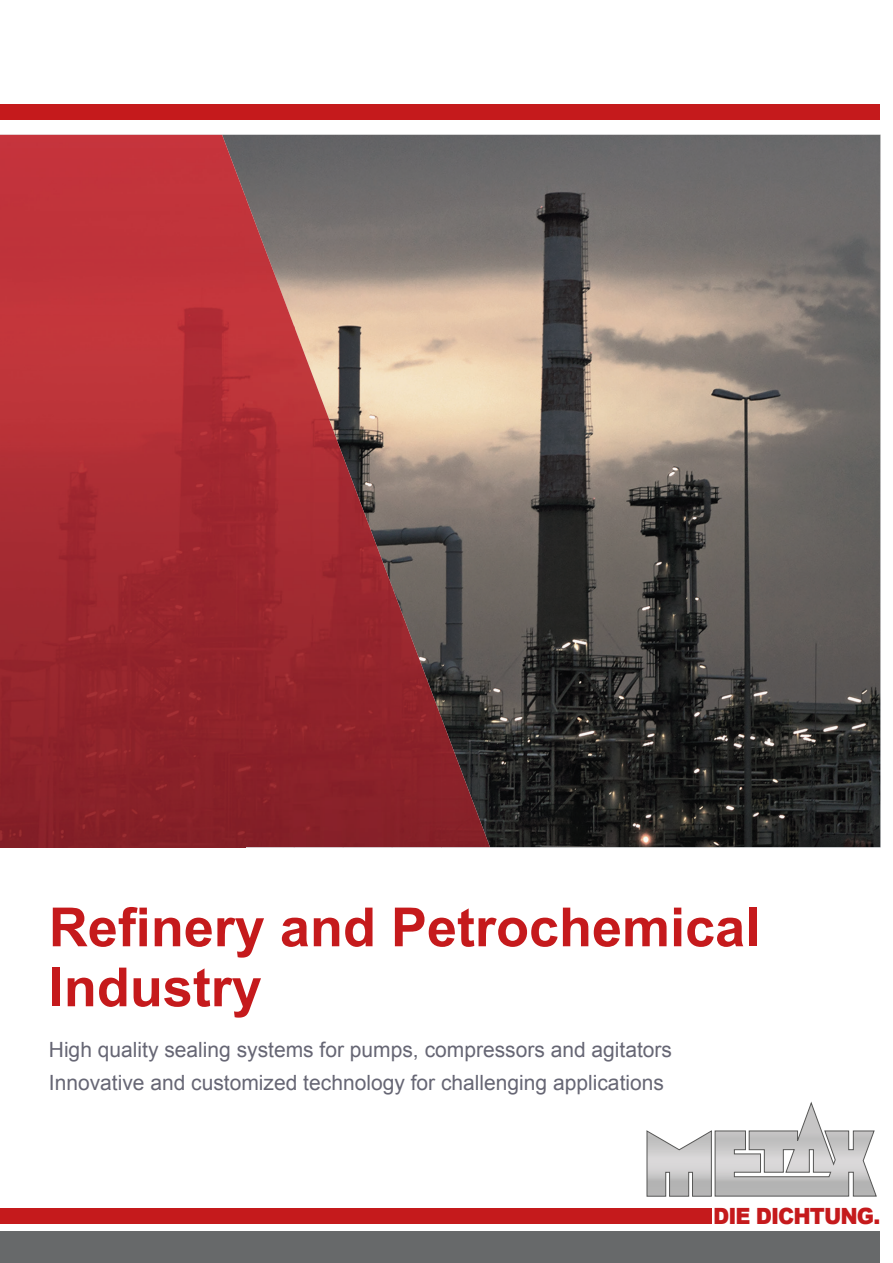
<style>
.page{position:relative;width:893px;height:1263px;background:#fff}
.page>*{position:absolute;margin:0;border:0;box-sizing:border-box;transform-origin:0 0}
.t1{font:700 54px/60px "Arial";color:#c51a1c}
.t2{font:900 22.35px "Arial";letter-spacing:-.045em;color:#c51a1c;scale:.93 1}
.t3{font:21px/33px "Arial";color:#666674}
</style>
<div class="page">
<img style="left:246px;top:135px;width:634px;height:712px">
<img style="left:0;top:135px;width:246px;height:712px">
<img style="left:245px;top:195px;width:49px;height:652px">
<img style="left:294px;top:325px;width:49px;height:522px">
<img style="left:343px;top:456px;width:49px;height:391px">
<img style="left:392px;top:586px;width:50px;height:261px">
<img style="left:441px;top:717px;width:49px;height:130px">
<div style="left:432px;top:104px;width:448px;height:16px;background:#c51a1c"></div>
<div style="left:0;top:104px;width:470px;height:16px;background:#c51a1c"></div>
<div style="left:0;top:1231px;width:879px;height:32px;background:#67696a"></div>
<svg style="left:647px;top:1102px;width:230px;height:95px"></svg>
<div style="left:0;top:1208px;width:711px;height:15px;background:#c51a1c"></div>
<h1 class="t1" style="left:49px;top:899px;width:713px">Refinery and Petrochemical<br>Industry</h1>
<p class="t3" style="left:49px;top:1033px;width:625px">High quality sealing systems for pumps, compressors and agitators<br>Innovative and customized technology for challenging applications</p>
<p class="t2" style="left:713px;top:1199px;width:181px">DIE DICHTUNG.</p>
</div>
